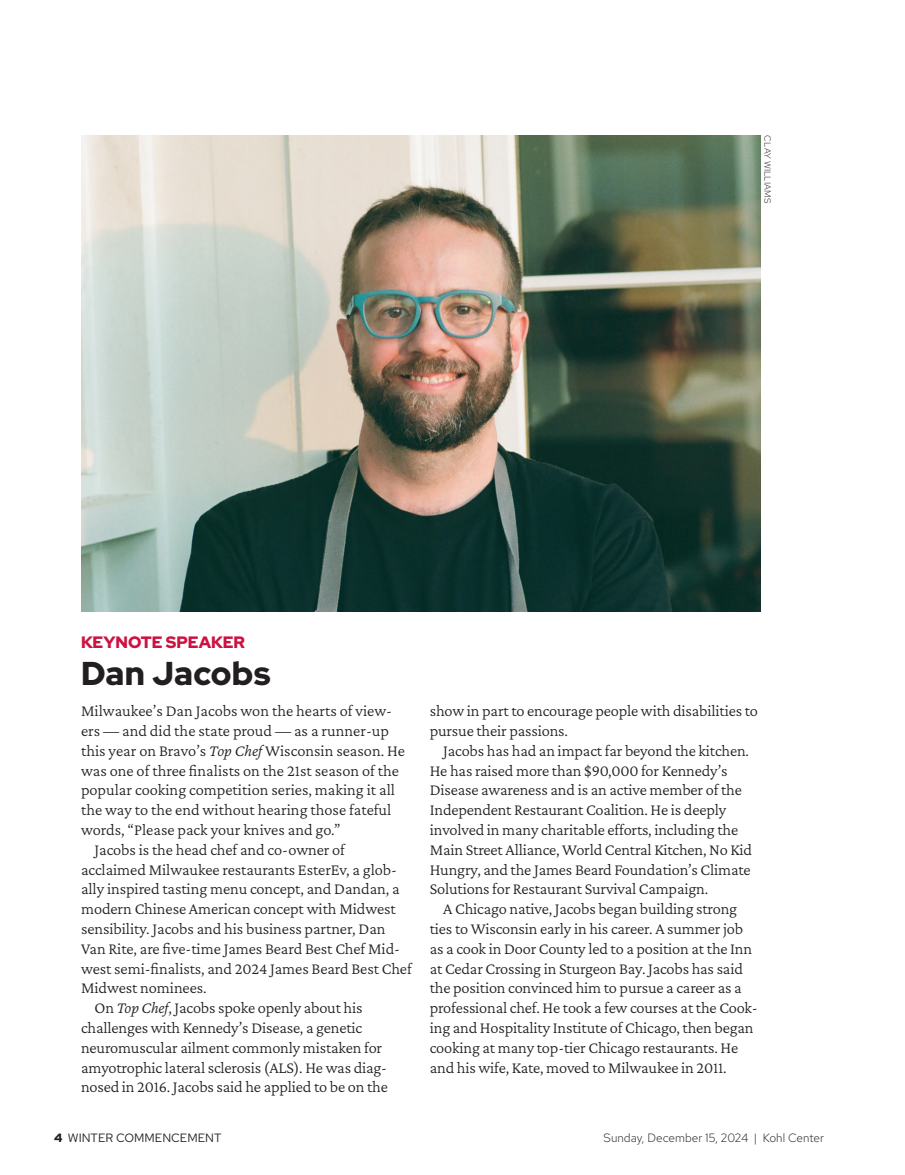
<style>
.page{position:relative;width:905px;height:1175px;background:#fff}
.page>*{position:absolute;margin:0;border:0;box-sizing:border-box;transform-origin:0 0}
.t1{font:900 33px "Red Hat Display";letter-spacing:.01em;color:#231f20}
.t2{font:300 16.5px/19.8px "Crimson Pro";letter-spacing:-.01em;color:#231f20}
.t3{font:900 16.5px "Red Hat Display";color:#cd1141}
.t4{font:300 12px "Red Hat Text";color:#231f20}
.t5{font:12px "Red Hat Text";color:#231f20}
.t6{font:300 9px "Red Hat Text";letter-spacing:.02em;color:#231f20}
.s1{font-style:italic}
.s2{font-weight:700}
</style>
<div class="page">
<img style="left:81px;top:135px;width:679px;height:476px">
<p class="t6" style="left:773px;top:135px;width:70px;rotate:90deg">CLAY WILLIAMS</p>
<p class="t3" style="left:81px;top:631px;width:165px">KEYNOTE SPEAKER</p>
<h1 class="t1" style="left:81px;top:652px;width:191px">Dan Jacobs</h1>
<p class="t2" style="left:81px;top:700px;width:312px">Milwaukee’s Dan Jacobs won the hearts of view-</p>
<p class="t2" style="left:81px;top:720px;width:309px">ers — and did the state proud — as a runner-up</p>
<p class="t2" style="left:81px;top:740px;width:325px">this year on Bravo’s <span class="s1">Top Chef</span> Wisconsin season. He</p>
<p class="t2" style="left:81px;top:760px;width:319px">was one of three finalists on the 21st season of the</p>
<p class="t2" style="left:81px;top:780px;width:315px">popular cooking competition series, making it all</p>
<p class="t2" style="left:81px;top:799px;width:312px">the way to the end without hearing those fateful</p>
<p class="t2" style="left:81px;top:819px;width:261px">words, “Please pack your knives and go.”</p>
<p class="t2" style="left:94px;top:839px;width:252px">Jacobs is the head chef and co-owner of</p>
<p class="t2" style="left:81px;top:859px;width:318px">acclaimed Milwaukee restaurants EsterEv, a glob-</p>
<p class="t2" style="left:81px;top:879px;width:320px">ally inspired tasting menu concept, and Dandan, a</p>
<p class="t2" style="left:81px;top:898px;width:316px">modern Chinese American concept with Midwest</p>
<p class="t2" style="left:81px;top:918px;width:306px">sensibility. Jacobs and his business partner, Dan</p>
<p class="t2" style="left:81px;top:938px;width:320px">Van Rite, are five-time James Beard Best Chef Mid-</p>
<p class="t2" style="left:81px;top:958px;width:332px">west semi-finalists, and 2024 James Beard Best Chef</p>
<p class="t2" style="left:81px;top:978px;width:127px">Midwest nominees.</p>
<p class="t2" style="left:94px;top:997px;width:269px">On <span class="s1">Top Chef</span>, Jacobs spoke openly about his</p>
<p class="t2" style="left:81px;top:1017px;width:283px">challenges with Kennedy’s Disease, a genetic</p>
<p class="t2" style="left:81px;top:1037px;width:303px">neuromuscular ailment commonly mistaken for</p>
<p class="t2" style="left:81px;top:1057px;width:307px">amyotrophic lateral sclerosis (ALS). He was diag-</p>
<p class="t2" style="left:81px;top:1077px;width:308px">nosed in 2016. Jacobs said he applied to be on the</p>
<p class="t2" style="left:430px;top:700px;width:329px">show in part to encourage people with disabilities to pursue their passions.</p>
<p class="t2" style="left:430px;top:740px;width:324px;text-indent:14px">Jacobs has had an impact far beyond the kitchen.<br>He has raised more than $90,000 for Kennedy’s Disease awareness and is an active member of the Independent Restaurant Coalition. He is deeply involved in many charitable efforts, including the Main Street Alliance, World Central Kitchen, No Kid Hungry, and the James Beard Foundation’s Climate Solutions for Restaurant Survival Campaign.</p>
<p class="t2" style="left:430px;top:898px;width:329px;text-indent:14px">A Chicago native, Jacobs began building strong ties to Wisconsin early in his career. A summer job as a cook in Door County led to a position at the Inn at Cedar Crossing in Sturgeon Bay. Jacobs has said the position convinced him to pursue a career as a professional chef. He took a few courses at the Cook&shy;ing and Hospitality Institute of Chicago, then began cooking at many top-tier Chicago restaurants. He and his wife, Kate, moved to Milwaukee in 2011.</p>
<p class="t5" style="left:54px;top:1130px;width:169px"><span class="s2">4</span> WINTER COMMENCEMENT</p>
<p class="t4" style="left:603px;top:1130px;width:222px">Sunday, December 15, 2024 | Kohl Center</p>
</div>
